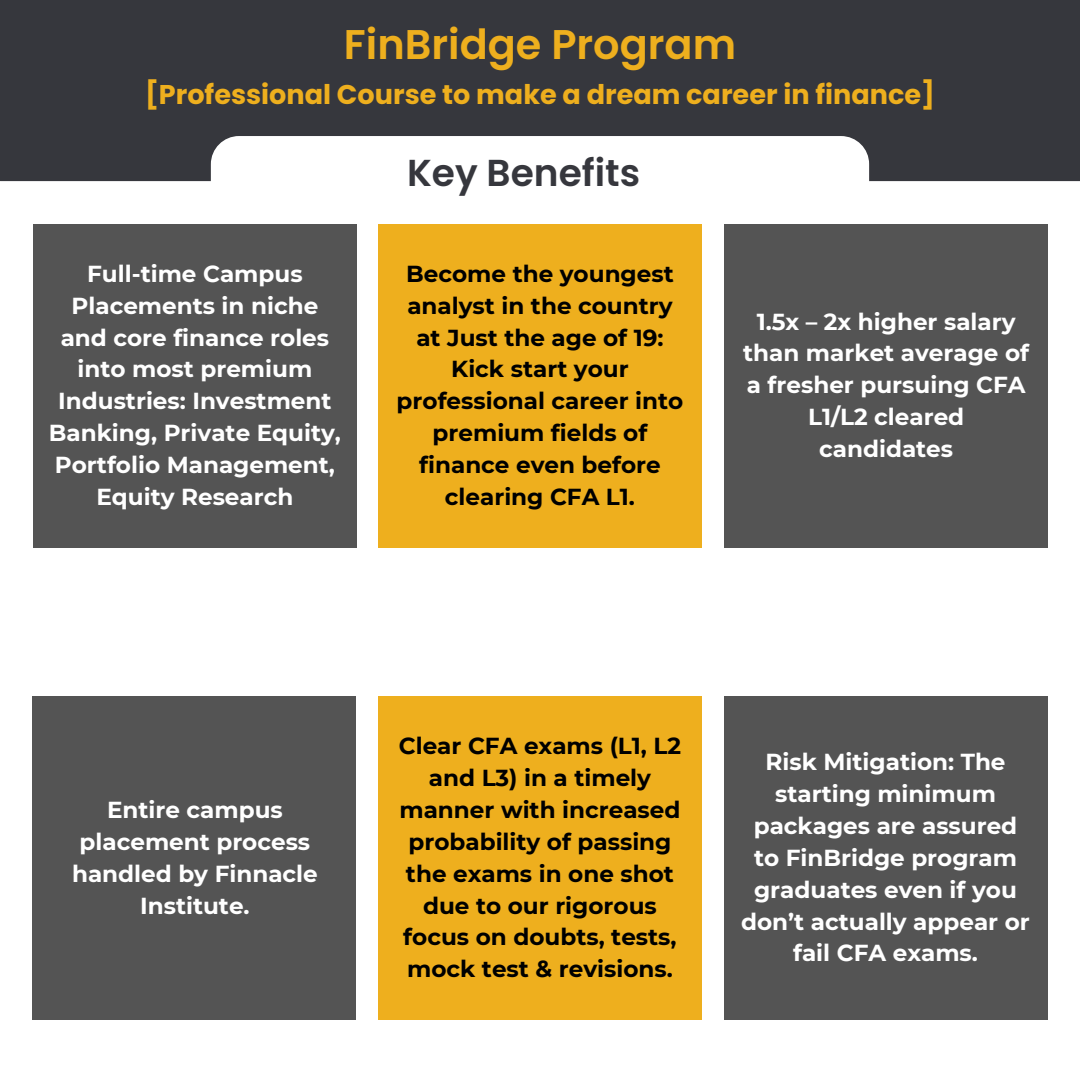
<style>
.page{position:relative;width:1080px;height:1080px;background:#fff}
.page>*{position:absolute;margin:0;border:0;box-sizing:border-box;transform-origin:0 0}
.t1{font:600 41.5px "Poppins";color:#eeaf1e}
.t2{font:600 37.5px "Poppins";color:#36373d}
.t3{font:700 27.12px "Poppins";color:#eeaf1e}
.t4{font:700 23.12px/31.9px "Montserrat";color:#fff;text-align:center}
.t5{font:700 23.12px/31.9px "Montserrat";color:#000;text-align:center}
</style>
<div class="page">
<div style="left:0;top:0;width:1080px;height:181px;background:#36373d"></div>
<svg style="left:211px;top:136px;width:658px;height:45px"></svg>
<div style="left:33px;top:224px;width:324px;height:324px;background:#545454"></div>
<div style="left:378px;top:224px;width:324px;height:324px;background:#eeaf1e"></div>
<div style="left:724px;top:224px;width:324px;height:324px;background:#545454"></div>
<div style="left:32px;top:696px;width:324px;height:324px;background:#545454"></div>
<div style="left:378px;top:696px;width:324px;height:324px;background:#eeaf1e"></div>
<div style="left:724px;top:696px;width:324px;height:324px;background:#545454"></div>
<h2 class="t1" style="left:344px;top:15px;width:394px">FinBridge Program</h2>
<h1 class="t3" style="left:145px;top:75px;width:791px">[Professional Course to make a dream career in finance]</h1>
<h1 class="t2" style="left:407px;top:147px;width:235px">Key Benefits</h1>
<p class="t4" style="left:49px;top:258px;width:294px">Full-time Campus<br>Placements in niche and core finance roles into most premium<br>Industries: Investment<br>Banking, Private Equity,<br>Portfolio Management,<br>Equity Research</p>
<p class="t5" style="left:397px;top:258px;width:288px">Become the youngest analyst in the country at Just the age of 19:<br>Kick start your professional career into premium fields of finance even before clearing CFA L1.</p>
<p class="t4" style="left:743px;top:305px;width:288px">1.5x – 2x higher salary than market average of a fresher pursuing CFA<br>L1/L2 cleared candidates</p>
<p class="t4" style="left:72px;top:794px;width:247px">Entire campus placement process handled by Finnacle<br>Institute.</p>
<p class="t5" style="left:399px;top:730px;width:284px">Clear CFA exams (L1, L2 and L3) in a timely manner with increased probability of passing the exams in one shot due to our rigorous focus on doubts, tests, mock test &amp; revisions.</p>
<p class="t4" style="left:741px;top:746px;width:290px">Risk Mitigation: The starting minimum packages are assured to FinBridge program graduates even if you don’t actually appear or fail CFA exams.</p>
</div>
